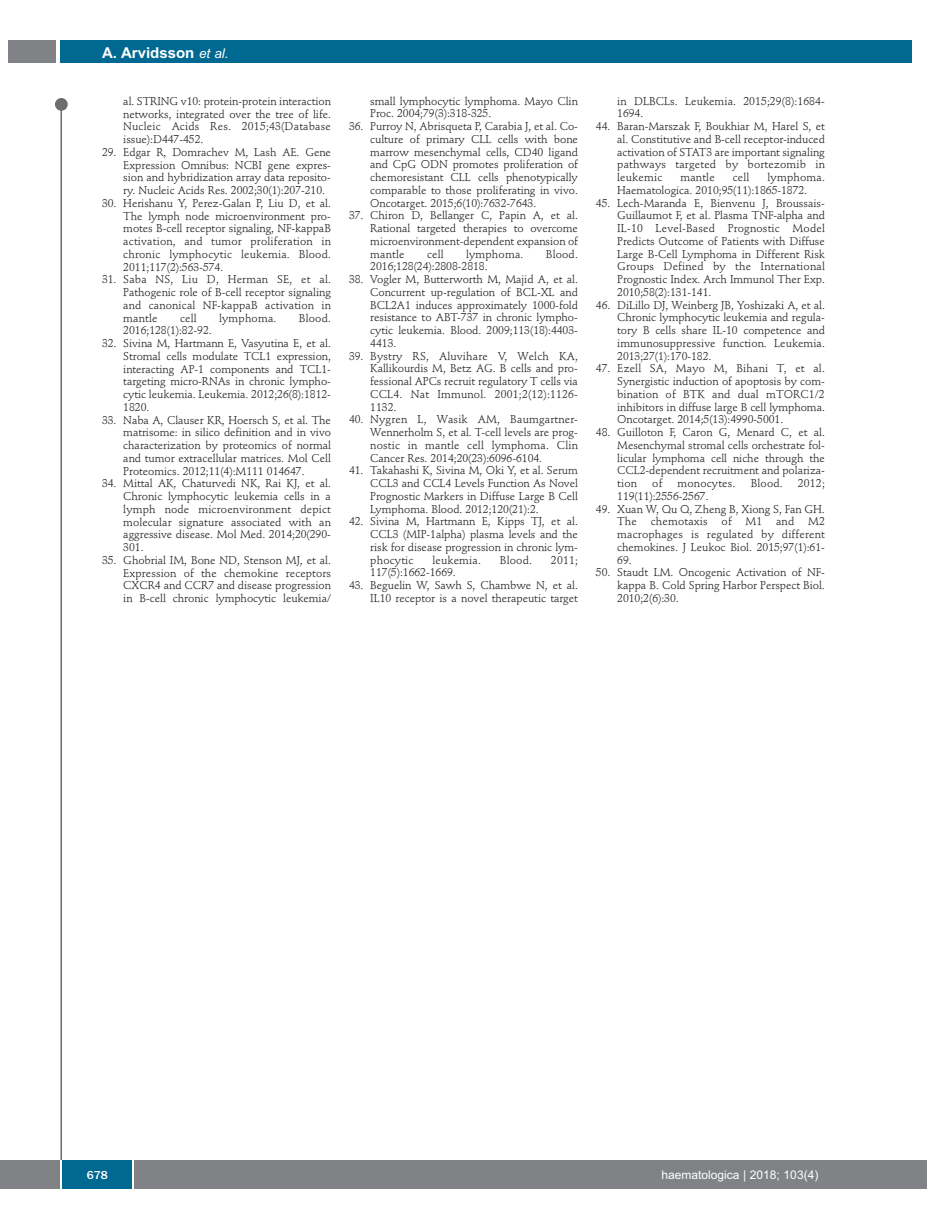
<style>
.page{position:relative;width:927px;height:1225px;background:#fff}
.page>*{position:absolute;margin:0;border:0;box-sizing:border-box;transform-origin:0 0}
.t1{font:700 15px "Arial";color:#fff}
.t2{font:12px "Arial";color:#fff}
.t3{font:500 12px "Franklin Gothic";color:#fff}
.t4{font:11.25px/12.8px "Stempel Schneidler";letter-spacing:-.005em;color:#231f20;text-align:justify}
.t5{font:11.25px "Stempel Schneidler";letter-spacing:.015em;color:#231f20}
.s1{font-weight:400;font-style:italic;font-size:13.5px}
</style>
<div class="page">
<div style="left:911px;top:1160px;width:16px;height:28px;background:#808285"></div>
<div style="left:55px;top:98px;width:13px;height:13px;background:#6c6d70;border-radius:50%"></div>
<hr style="left:60px;top:101px;width:2px;height:1061px;background:#6c6d70">
<div style="left:60px;top:40px;width:852px;height:22px;background:#006991"></div>
<div style="left:9px;top:40px;width:47px;height:22px;background:#808285"></div>
<div style="left:0;top:1160px;width:911px;height:28px;background:#808285"></div>
<div style="left:62px;top:1160px;width:71px;height:28px;background:#006991"></div>
<hr style="left:60px;top:1160px;width:2px;height:28px;background:#fff">
<svg style="left:133px;top:1160px;width:1px;height:28px"></svg>
<h1 class="t1" style="left:102px;top:44px;width:128px">A. Arvidsson <span class="s1">et al.</span></h1>
<p class="t4" style="left:123px;top:96px;width:209px">al. STRING v10: protein-protein interaction networks, integrated over the tree of life.<br>Nucleic Acids Res. 2015;43(Database issue):D447-452.</p>
<p class="t4" style="left:123px;top:147px;width:209px;text-indent:-21px">29. Edgar R, Domrachev M, Lash AE. Gene Expression Omnibus: NCBI gene expres&shy;sion and hybridization array data reposito&shy;ry. Nucleic Acids Res. 2002;30(1):207-210.</p>
<p class="t4" style="left:123px;top:198px;width:209px;text-indent:-21px">30. Herishanu Y, Perez-Galan P, Liu D, et al.<br>The lymph node microenvironment pro&shy;motes B-cell receptor signaling, NF-kappaB activation, and tumor proliferation in chronic lymphocytic leukemia. Blood.<br>2011;117(2):563-574.</p>
<p class="t4" style="left:123px;top:274px;width:209px;text-indent:-21px">31. Saba NS, Liu D, Herman SE, et al.<br>Pathogenic role of B-cell receptor signaling and canonical NF-kappaB activation in mantle</p>
<p class="t4" style="left:180px;top:312px;width:18px">cell</p>
<p class="t5" style="left:219px;top:313px;width:59px">lymphoma.</p>
<p class="t4" style="left:299px;top:312px;width:34px">Blood.</p>
<p class="t4" style="left:123px;top:325px;width:90px">2016;128(1):82-92.</p>
<p class="t4" style="left:123px;top:338px;width:209px;text-indent:-21px">32. Sivina M, Hartmann E, Vasyutina E, et al.<br>Stromal cells modulate TCL1 expression, interacting AP-1 components and TCL1- targeting micro-RNAs in chronic lympho&shy;cytic leukemia. Leukemia. 2012;26(8):1812- 1820.</p>
<p class="t4" style="left:123px;top:414px;width:209px;text-indent:-21px">33. Naba A, Clauser KR, Hoersch S, et al. The matrisome: in silico definition and in vivo characterization by proteomics of normal and tumor extracellular matrices. Mol Cell Proteomics. 2012;11(4):M111 014647.</p>
<p class="t4" style="left:123px;top:478px;width:209px;text-indent:-21px">34. Mittal AK, Chaturvedi NK, Rai KJ, et al.<br>Chronic lymphocytic leukemia cells in a lymph node microenvironment depict molecular signature associated with an aggressive disease. Mol Med. 2014;20(290- 301.</p>
<p class="t4" style="left:123px;top:555px;width:209px;text-indent:-21px">35. Ghobrial IM, Bone ND, Stenson MJ, et al.<br>Expression of the chemokine receptors CXCR4 and CCR7 and disease progression in B-cell chronic lymphocytic leukemia/</p>
<p class="t4" style="left:370px;top:96px;width:209px">small lymphocytic lymphoma. Mayo Clin<br>Proc. 2004;79(3):318-325.</p>
<p class="t4" style="left:370px;top:121px;width:209px;text-indent:-21px">36. Purroy N, Abrisqueta P, Carabia J, et al. Co&shy;culture of primary CLL cells with bone marrow mesenchymal cells, CD40 ligand and CpG ODN promotes proliferation of chemoresistant CLL cells phenotypically comparable to those proliferating in vivo.<br>Oncotarget. 2015;6(10):7632-7643.</p>
<p class="t4" style="left:370px;top:210px;width:209px;text-indent:-21px">37. Chiron D, Bellanger C, Papin A, et al.<br>Rational targeted therapies to overcome microenvironment-dependent expansion of mantle</p>
<p class="t4" style="left:427px;top:248px;width:18px">cell</p>
<p class="t5" style="left:466px;top:249px;width:59px">lymphoma.</p>
<p class="t4" style="left:546px;top:248px;width:34px">Blood.</p>
<p class="t4" style="left:370px;top:261px;width:119px">2016;128(24):2808-2818.</p>
<p class="t4" style="left:370px;top:274px;width:209px;text-indent:-21px">38. Vogler M, Butterworth M, Majid A, et al.<br>Concurrent up-regulation of BCL-XL and BCL2A1 induces approximately 1000-fold resistance to ABT-737 in chronic lympho&shy;cytic leukemia. Blood. 2009;113(18):4403- 4413.</p>
<p class="t4" style="left:370px;top:350px;width:209px;text-indent:-21px">39. Bystry RS, Aluvihare V, Welch KA, Kallikourdis M, Betz AG. B cells and pro&shy;fessional APCs recruit regulatory T cells via CCL4. Nat Immunol. 2001;2(12):1126- 1132.</p>
<p class="t4" style="left:370px;top:414px;width:209px;text-indent:-21px">40. Nygren L, Wasik AM, Baumgartner-Wennerholm S, et al. T-cell levels are prog&shy;nostic in mantle cell lymphoma. Clin Cancer Res. 2014;20(23):6096-6104.</p>
<p class="t4" style="left:370px;top:465px;width:209px;text-indent:-21px">41. Takahashi K, Sivina M, Oki Y, et al. Serum CCL3 and CCL4 Levels Function As Novel Prognostic Markers in Diffuse Large B Cell Lymphoma. Blood. 2012;120(21):2.</p>
<p class="t4" style="left:370px;top:516px;width:209px;text-indent:-21px">42. Sivina M, Hartmann E, Kipps TJ, et al.<br>CCL3 (MIP-1alpha) plasma levels and the risk for disease progression in chronic lym&shy;phocytic</p>
<p class="t5" style="left:432px;top:555px;width:50px">leukemia.</p>
<p class="t4" style="left:500px;top:554px;width:34px">Blood.</p>
<p class="t4" style="left:551px;top:554px;width:28px">2011;</p>
<p class="t4" style="left:370px;top:567px;width:87px">117(5):1662-1669.</p>
<p class="t4" style="left:349px;top:580px;width:230px;text-align:right">43. Beguelin W, Sawh S, Chambwe N, et al.<br>IL10 receptor is a novel therapeutic target</p>
<p class="t4" style="left:617px;top:95px;width:209px">in DLBCLs. Leukemia. 2015;29(8):1684-<br>1694.</p>
<p class="t4" style="left:617px;top:121px;width:209px;text-indent:-21px">44. Baran-Marszak F, Boukhiar M, Harel S, et al. Constitutive and B-cell receptor-induced activation of STAT3 are important signaling pathways targeted by bortezomib in leukemic</p>
<p class="t4" style="left:617px;top:172px;width:209px;text-indent:150px">lymphoma.<br>Haematologica. 2010;95(11):1865-1872.</p>
<p class="t4" style="left:617px;top:197px;width:209px;text-indent:-21px">45. Lech-Maranda E, Bienvenu J, Broussais-Guillaumot F, et al. Plasma TNF-alpha and IL-10 Level-Based Prognostic Model Predicts Outcome of Patients with Diffuse Large B-Cell Lymphoma in Different Risk Groups Defined by the International Prognostic Index. Arch Immunol Ther Exp.<br>2010;58(2):131-141.</p>
<p class="t4" style="left:617px;top:299px;width:209px;text-indent:-21px">46. DiLillo DJ, Weinberg JB, Yoshizaki A, et al.<br>Chronic lymphocytic leukemia and regula&shy;tory B cells share IL-10 competence and immunosuppressive function. Leukemia.<br>2013;27(1):170-182.</p>
<p class="t4" style="left:617px;top:363px;width:209px;text-indent:-21px">47. Ezell SA, Mayo M, Bihani T, et al.<br>Synergistic induction of apoptosis by com&shy;bination of BTK and dual mTORC1/2 inhibitors in diffuse large B cell lymphoma.<br>Oncotarget. 2014;5(13):4990-5001.</p>
<p class="t4" style="left:617px;top:427px;width:209px;text-indent:-21px">48. Guilloton F, Caron G, Menard C, et al.<br>Mesenchymal stromal cells orchestrate fol&shy;licular lymphoma cell niche through the CCL2-dependent recruitment and polariza&shy;tion</p>
<p class="t4" style="left:680px;top:172px;width:36px">mantle</p>
<p class="t4" style="left:733px;top:172px;width:18px">cell</p>
<p class="t4" style="left:652px;top:478px;width:12px">of</p>
<p class="t5" style="left:678px;top:478px;width:59px">monocytes.</p>
<p class="t4" style="left:751px;top:478px;width:34px">Blood.</p>
<p class="t4" style="left:798px;top:478px;width:28px">2012;</p>
<p class="t4" style="left:617px;top:490px;width:93px">119(11):2556-2567.</p>
<p class="t4" style="left:617px;top:503px;width:209px;text-indent:-21px">49. Xuan W, Qu Q, Zheng B, Xiong S, Fan GH.<br>The chemotaxis of M1 and M2 macrophages is regulated by different chemokines. J Leukoc Biol. 2015;97(1):61- 69.</p>
<p class="t4" style="left:617px;top:567px;width:209px;text-indent:-21px">50. Staudt LM. Oncogenic Activation of NF&shy;kappa B. Cold Spring Harbor Perspect Biol.<br>2010;2(6):30.</p>
<p class="t3" style="left:87px;top:1167px;width:23px">678</p>
<p class="t2" style="left:661px;top:1167px;width:158px">haematologica | 2018; 103(4)</p>
</div>
